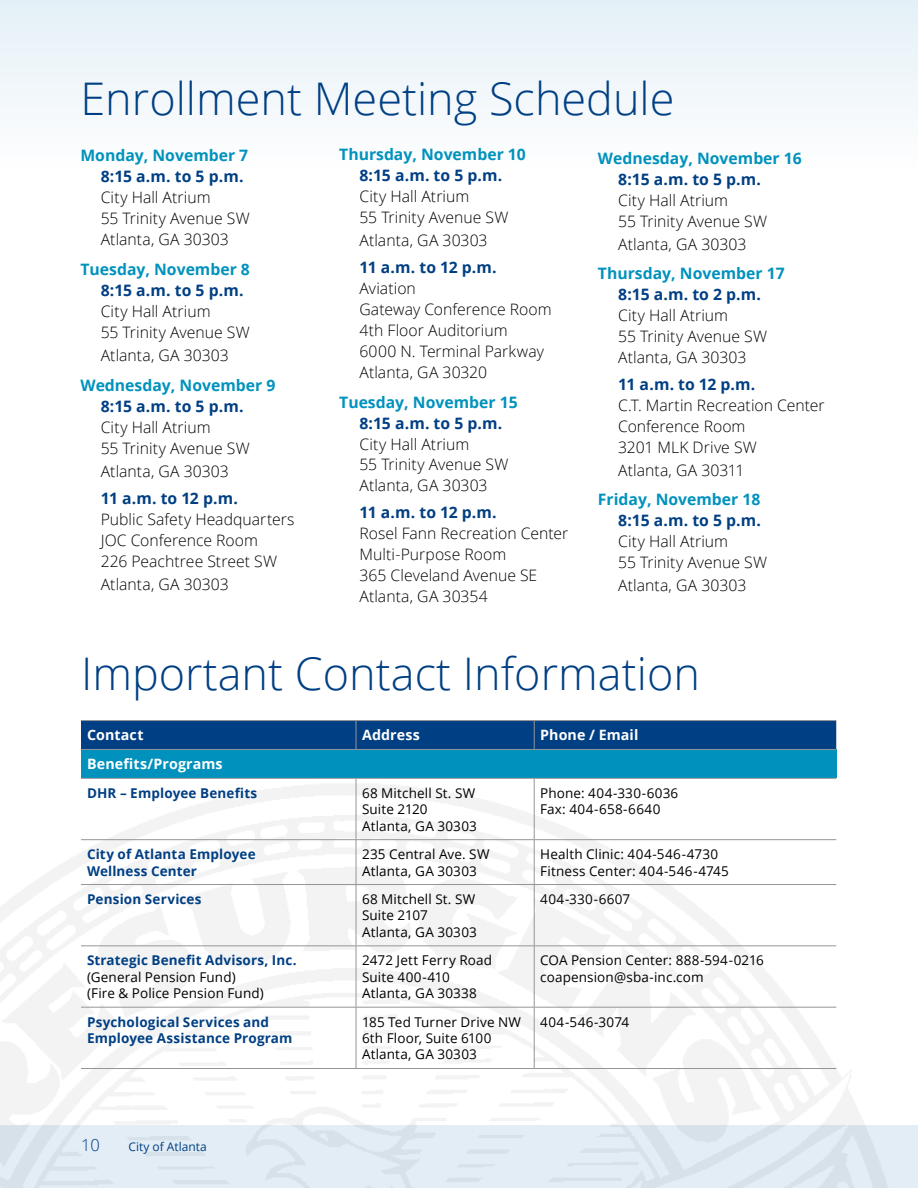
<style>
.page{position:relative;width:918px;height:1188px;background:#fff}
.page>*{position:absolute;margin:0;border:0;box-sizing:border-box;transform-origin:0 0}
.t1{font:300 45px "Open Sans";color:#003f83}
.t2{font:300 16.5px "Open Sans";color:#003f83}
.t3{font:300 15.75px/21px "Open Sans";letter-spacing:.005em;color:#000}
.t4{font:700 15.75px "Open Sans";letter-spacing:-.02em;color:#003f83}
.t5{font:700 15.75px "Open Sans";color:#0092bd}
.t6{font:700 14.25px "Open Sans";letter-spacing:.01em;color:#fff}
.t7{font:13.5px/16.5px "Open Sans";letter-spacing:.01em;color:#000}
.t8{font:700 13.5px/16.5px "Open Sans";letter-spacing:.01em;color:#003f83}
.t9{font:13.5px "Open Sans";letter-spacing:.035em;color:#000}
.t10{font:12px "Open Sans";color:#003f83}
</style>
<div class="page">
<div style="left:0;top:0;width:918px;height:168px;background:linear-gradient(to right,#f1f7fa,#f1f7fa)"></div>
<svg style="left:917px;top:0;width:1px;height:168px"></svg>
<div style="left:81px;top:749px;width:755px;height:29px;background:#0092bd"></div>
<hr style="left:81px;top:720px;width:275px;height:1px;background:#939598">
<hr style="left:356px;top:720px;width:178px;height:1px;background:#939598">
<hr style="left:534px;top:720px;width:302px;height:1px;background:#939598">
<div style="left:81px;top:721px;width:755px;height:28px;background:#003f83"></div>
<hr style="left:81px;top:749px;width:275px;height:1px;background:#939598">
<hr style="left:356px;top:749px;width:178px;height:1px;background:#939598">
<hr style="left:534px;top:749px;width:302px;height:1px;background:#939598">
<hr style="left:81px;top:778px;width:275px;height:1px;background:#939598">
<hr style="left:356px;top:778px;width:178px;height:1px;background:#939598">
<hr style="left:356px;top:779px;width:1px;height:60px;background:#939598">
<hr style="left:534px;top:778px;width:302px;height:1px;background:#939598">
<hr style="left:534px;top:779px;width:1px;height:60px;background:#939598">
<hr style="left:81px;top:839px;width:275px;height:1px;background:#939598">
<hr style="left:356px;top:839px;width:178px;height:1px;background:#939598">
<hr style="left:356px;top:840px;width:1px;height:44px;background:#939598">
<hr style="left:534px;top:839px;width:302px;height:1px;background:#939598">
<hr style="left:534px;top:840px;width:1px;height:44px;background:#939598">
<hr style="left:81px;top:884px;width:275px;height:1px;background:#939598">
<hr style="left:356px;top:884px;width:178px;height:1px;background:#939598">
<hr style="left:356px;top:885px;width:1px;height:60px;background:#939598">
<hr style="left:534px;top:884px;width:302px;height:1px;background:#939598">
<hr style="left:534px;top:885px;width:1px;height:60px;background:#939598">
<hr style="left:81px;top:945px;width:275px;height:1px;background:#939598">
<hr style="left:356px;top:945px;width:178px;height:1px;background:#939598">
<hr style="left:356px;top:946px;width:1px;height:61px;background:#939598">
<hr style="left:534px;top:945px;width:302px;height:1px;background:#939598">
<hr style="left:534px;top:946px;width:1px;height:61px;background:#939598">
<hr style="left:81px;top:1007px;width:275px;height:1px;background:#939598">
<hr style="left:356px;top:1007px;width:178px;height:1px;background:#939598">
<hr style="left:356px;top:1008px;width:1px;height:60px;background:#939598">
<hr style="left:534px;top:1007px;width:302px;height:1px;background:#939598">
<hr style="left:534px;top:1008px;width:1px;height:60px;background:#939598">
<hr style="left:81px;top:1068px;width:275px;height:1px;background:#939598">
<hr style="left:356px;top:1068px;width:178px;height:1px;background:#939598">
<hr style="left:534px;top:1068px;width:302px;height:1px;background:#939598">
<h1 class="t1" style="left:80px;top:68px;width:596px">Enrollment Meeting Schedule</h1>
<p class="t5" style="left:80px;top:144px;width:169px">Monday, November 7</p>
<p class="t4" style="left:101px;top:165px;width:144px">8:15 a.m. to 5 p.m.</p>
<p class="t3" style="left:101px;top:186px;width:151px">City Hall Atrium<br>55 Trinity Avenue SW<br>Atlanta, GA 30303</p>
<p class="t5" style="left:80px;top:258px;width:171px">Tuesday, November 8</p>
<p class="t4" style="left:101px;top:279px;width:144px">8:15 a.m. to 5 p.m.</p>
<p class="t3" style="left:101px;top:300px;width:151px">City Hall Atrium<br>55 Trinity Avenue SW</p>
<p class="t3" style="left:101px;top:344px;width:130px">Atlanta, GA 30303</p>
<p class="t5" style="left:80px;top:374px;width:196px">Wednesday, November 9</p>
<p class="t4" style="left:101px;top:395px;width:144px">8:15 a.m. to 5 p.m.</p>
<p class="t3" style="left:101px;top:416px;width:151px">City Hall Atrium<br>55 Trinity Avenue SW</p>
<p class="t3" style="left:101px;top:460px;width:130px">Atlanta, GA 30303</p>
<p class="t4" style="left:101px;top:487px;width:139px">11 a.m. to 12 p.m.</p>
<p class="t3" style="left:101px;top:508px;width:195px">Public Safety Headquarters<br>JOC Conference Room<br>226 Peachtree Street SW</p>
<p class="t3" style="left:101px;top:573px;width:130px">Atlanta, GA 30303</p>
<p class="t5" style="left:339px;top:144px;width:188px">Thursday, November 10</p>
<p class="t4" style="left:359px;top:165px;width:144px">8:15 a.m. to 5 p.m.</p>
<p class="t3" style="left:359px;top:186px;width:151px">City Hall Atrium<br>55 Trinity Avenue SW</p>
<p class="t3" style="left:359px;top:230px;width:130px">Atlanta, GA 30303</p>
<p class="t4" style="left:359px;top:256px;width:139px">11 a.m. to 12 p.m.</p>
<p class="t3" style="left:359px;top:278px;width:194px">Aviation<br>Gateway Conference Room<br>4th Floor Auditorium<br>6000 N. Terminal Parkway<br>Atlanta, GA 30320</p>
<p class="t5" style="left:339px;top:391px;width:180px">Tuesday, November 15</p>
<p class="t4" style="left:359px;top:412px;width:144px">8:15 a.m. to 5 p.m.</p>
<p class="t3" style="left:359px;top:433px;width:151px">City Hall Atrium<br>55 Trinity Avenue SW<br>Atlanta, GA 30303</p>
<p class="t4" style="left:359px;top:502px;width:139px">11 a.m. to 12 p.m.</p>
<p class="t3" style="left:359px;top:523px;width:210px">Rosel Fann Recreation Center<br>Multi-Purpose Room<br>365 Cleveland Avenue SE<br>Atlanta, GA 30354</p>
<p class="t5" style="left:598px;top:147px;width:205px">Wednesday, November 16</p>
<p class="t4" style="left:618px;top:168px;width:144px">8:15 a.m. to 5 p.m.</p>
<p class="t3" style="left:618px;top:189px;width:151px">City Hall Atrium<br>55 Trinity Avenue SW</p>
<p class="t3" style="left:618px;top:233px;width:130px">Atlanta, GA 30303</p>
<p class="t5" style="left:598px;top:262px;width:188px">Thursday, November 17</p>
<p class="t4" style="left:618px;top:283px;width:144px">8:15 a.m. to 2 p.m.</p>
<p class="t3" style="left:618px;top:304px;width:151px">City Hall Atrium<br>55 Trinity Avenue SW<br>Atlanta, GA 30303</p>
<p class="t4" style="left:618px;top:373px;width:139px">11 a.m. to 12 p.m.</p>
<p class="t3" style="left:618px;top:394px;width:208px">C.T. Martin Recreation Center<br>Conference Room<br>3201 MLK Drive SW</p>
<p class="t3" style="left:618px;top:459px;width:128px">Atlanta, GA 30311</p>
<p class="t5" style="left:598px;top:488px;width:164px">Friday, November 18</p>
<p class="t4" style="left:618px;top:509px;width:144px">8:15 a.m. to 5 p.m.</p>
<p class="t3" style="left:618px;top:530px;width:151px">City Hall Atrium<br>55 Trinity Avenue SW</p>
<p class="t3" style="left:618px;top:574px;width:130px">Atlanta, GA 30303</p>
<h1 class="t1" style="left:81px;top:643px;width:620px">Important Contact Information</h1>
<p class="t6" style="left:87px;top:725px;width:58px">Contact</p>
<p class="t6" style="left:362px;top:725px;width:59px">Address</p>
<p class="t6" style="left:540px;top:725px;width:100px">Phone / Email</p>
<p class="t6" style="left:87px;top:754px;width:137px">Benefits/Programs</p>
<p class="t8" style="left:87px;top:784px;width:172px">DHR – Employee Benefits</p>
<p class="t7" style="left:362px;top:784px;width:116px">68 Mitchell St. SW<br>Suite 2120<br>Atlanta, GA 30303</p>
<p class="t7" style="left:540px;top:784px;width:140px">Phone: 404-330-6036<br>Fax: 404-658-6640</p>
<p class="t8" style="left:87px;top:846px;width:170px">City of Atlanta Employee<br>Wellness Center</p>
<p class="t7" style="left:362px;top:846px;width:129px">235 Central Ave. SW<br>Atlanta, GA 30303</p>
<p class="t7" style="left:540px;top:846px;width:190px">Health Clinic: 404-546-4730<br>Fitness Center: 404-546-4745</p>
<p class="t8" style="left:87px;top:890px;width:116px">Pension Services</p>
<p class="t7" style="left:362px;top:890px;width:116px">68 Mitchell St. SW<br>Suite 2107<br>Atlanta, GA 30303</p>
<p class="t7" style="left:540px;top:890px;width:92px">404-330-6607</p>
<p class="t8" style="left:87px;top:952px;width:211px">Strategic Benefit Advisors, Inc.</p>
<p class="t7" style="left:87px;top:968px;width:178px">(General Pension Fund) (Fire &amp; Police Pension Fund)</p>
<p class="t7" style="left:362px;top:952px;width:132px">2472 Jett Ferry Road<br>Suite 400-410<br>Atlanta, GA 30338</p>
<p class="t7" style="left:540px;top:952px;width:225px">COA Pension Center: 888-594-0216 coapension@sba-inc.com</p>
<p class="t8" style="left:87px;top:1013px;width:207px">Psychological Services and<br>Employee Assistance Program</p>
<p class="t7" style="left:362px;top:1013px;width:161px">185 Ted Turner Drive NW<br>6th Floor, Suite 6100<br>Atlanta, GA 30303</p>
<p class="t9" style="left:540px;top:1012px;width:90px">404-546-3074</p>
<p class="t2" style="left:81px;top:1134px;width:20px">10</p>
<p class="t10" style="left:129px;top:1138px;width:80px">City of Atlanta</p>
</div>
